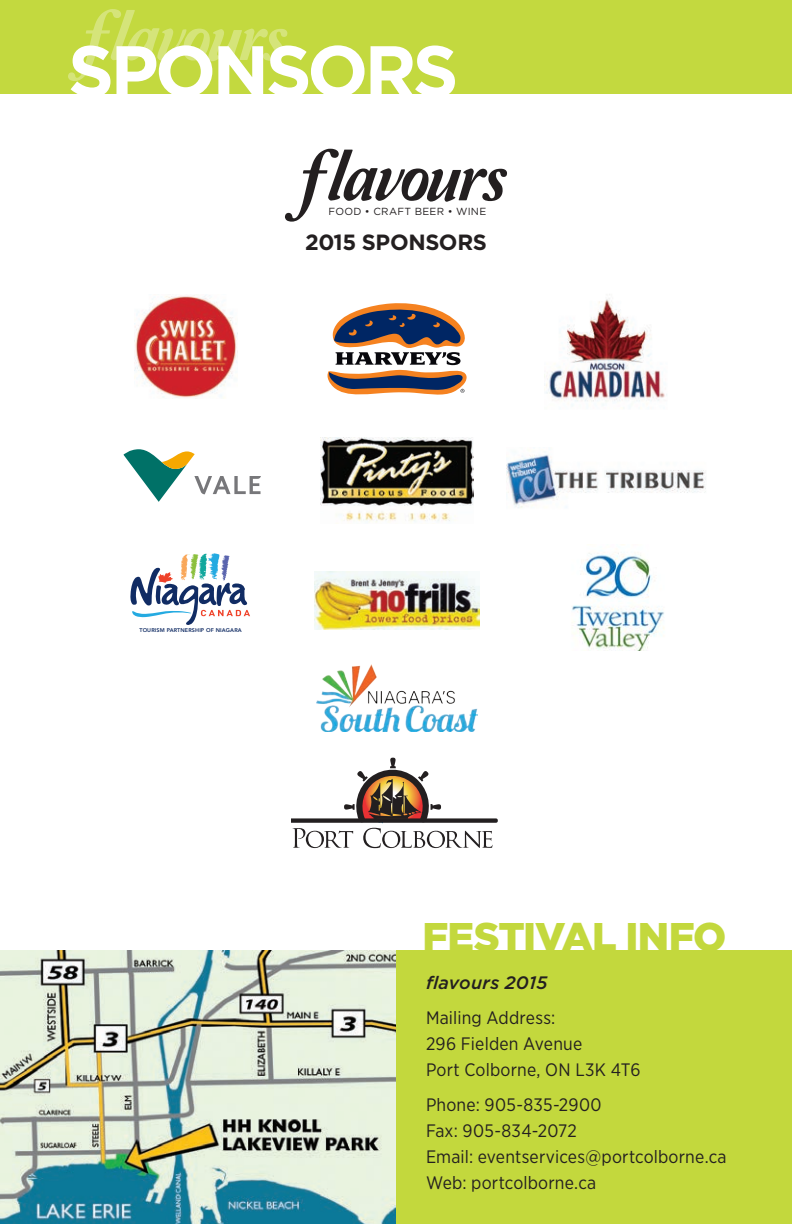
<style>
.page{position:relative;width:792px;height:1224px;background:#fff}
.page>*{position:absolute;margin:0;border:0;box-sizing:border-box;transform-origin:0 0}
.t1{font:700 72px "Gotham HTF";letter-spacing:-.055em;color:#fff}
.t2{font:900 40px "Gotham HTF";letter-spacing:-.03em;color:#c3d83d}
.Body_Copy{font:700 22px "Gotham HTF";letter-spacing:-.02em;color:#231f20}
.Body_Copy-2{font:18px "Gotham Narrow";letter-spacing:.01em;color:#231f20}
.Body_Copy-3{font:italic 500 18px "Gotham";letter-spacing:.01em;color:#231f20}
.t3{font:10.2px "Gotham HTF";letter-spacing:.025em;color:#231f20}
.t4{font:800 5.4px "Avenir";letter-spacing:.025em;color:#112c64}
</style>
<div class="page">
<div style="left:0;top:0;width:792px;height:94px;background:#c3d93f"></div>
<svg style="left:68px;top:9px;width:219px;height:72px"></svg>
<div style="left:396px;top:950px;width:396px;height:274px;background:#c3d83d"></div>
<img style="left:0;top:950px;width:396px;height:274px">
<svg style="left:292px;top:758px;width:206px;height:90px"></svg>
<svg style="left:327px;top:303px;width:140px;height:92px"></svg>
<img style="left:546px;top:298px;width:121px;height:108px">
<img style="left:314px;top:571px;width:166px;height:59px">
<img style="left:320px;top:437px;width:154px;height:86px">
<img style="left:134px;top:294px;width:104px;height:104px">
<svg style="left:123px;top:449px;width:138px;height:53px"></svg>
<img style="left:506px;top:454px;width:200px;height:54px">
<img style="left:572px;top:544px;width:92px;height:107px">
<img style="left:317px;top:664px;width:160px;height:68px">
<svg style="left:130px;top:553px;width:120px;height:72px"></svg>
<svg style="left:285px;top:149px;width:222px;height:73px"></svg>
<p class="t1" style="left:68px;top:30px;width:392px">SPONSORS</p>
<p class="t3" style="left:329px;top:205px;width:159px">FOOD • CRAFT BEER • WINE</p>
<p class="Body_Copy" style="left:305px;top:229px;width:183px">2015 SPONSORS</p>
<p class="t4" style="left:140px;top:625px;width:104px">TOURISM PARTNERSHIP OF NIAGARA</p>
<p class="t2" style="left:422px;top:914px;width:306px">FESTIVAL INFO</p>
<p class="Body_Copy-3" style="left:426px;top:971px;width:123px">flavours 2015</p>
<p class="Body_Copy-2" style="left:426px;top:1007px;width:131px">Mailing Address:</p>
<p class="Body_Copy-2" style="left:426px;top:1033px;width:158px">296 Fielden Avenue</p>
<p class="Body_Copy-2" style="left:426px;top:1059px;width:216px">Port Colborne, ON L3K 4T6</p>
<p class="Body_Copy-2" style="left:426px;top:1094px;width:177px">Phone: 905-835-2900</p>
<p class="Body_Copy-2" style="left:426px;top:1120px;width:152px">Fax: 905-834-2072</p>
<p class="Body_Copy-2" style="left:426px;top:1146px;width:302px">Email: eventservices@portcolborne.ca</p>
<p class="Body_Copy-2" style="left:426px;top:1172px;width:172px">Web: portcolborne.ca</p>
</div>
